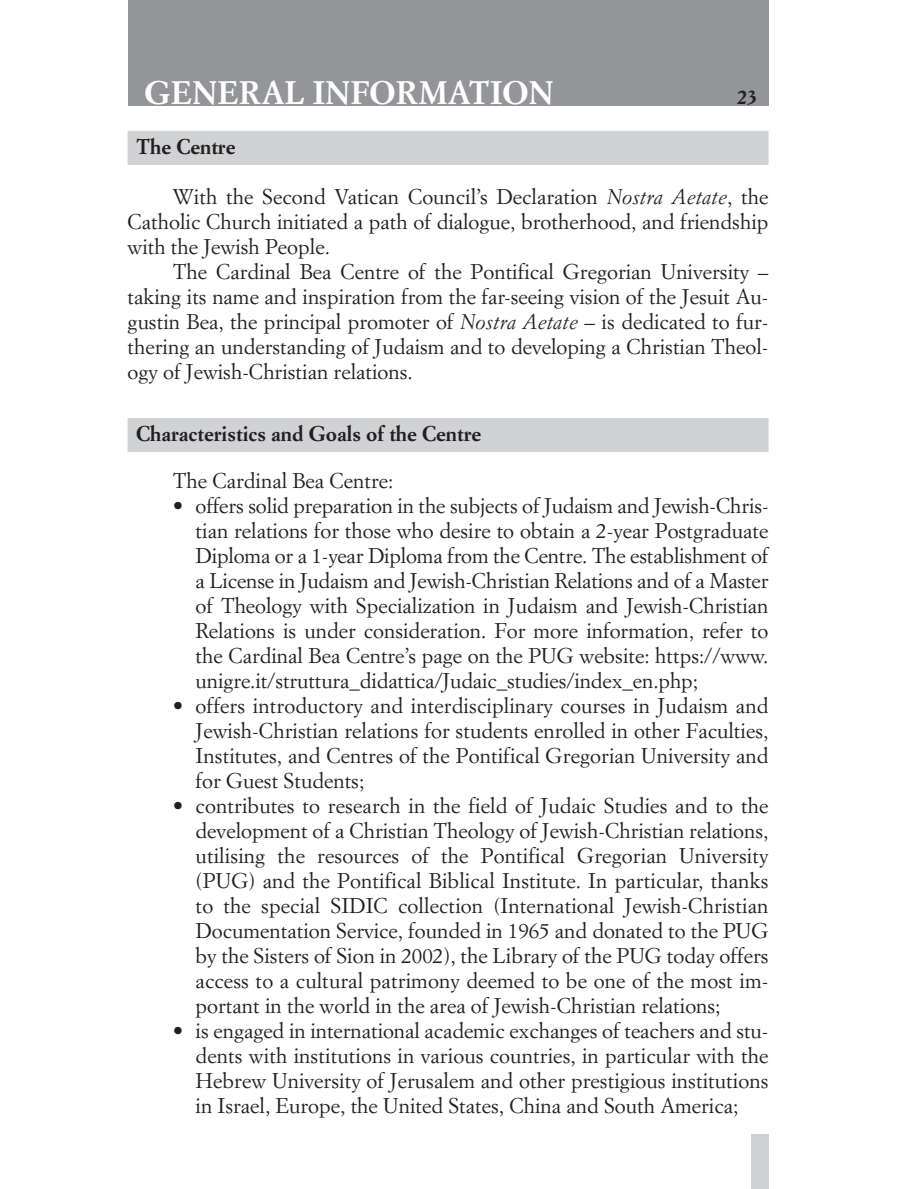
<style>
.page{position:relative;width:909px;height:1189px;background:#fff}
.page>*{position:absolute;margin:0;border:0;box-sizing:border-box;transform-origin:0 0}
.t1{font:700 32px "Simoncini Garamond";color:#fff}
.t2{font:21px/25px "Simoncini Garamond";color:#231f20;text-align:justify}
.t3{font:700 21px "Simoncini Garamond";color:#231f20}
.t4{font:700 20px "Simoncini Garamond";color:#231f20}
.s1{font-style:italic}
</style>
<div class="page">
<div style="left:128px;top:0;width:640px;height:105px;background:#939598"></div>
<div style="left:751px;top:1134px;width:17px;height:55px;background:#d1d2d4"></div>
<div style="left:128px;top:131px;width:640px;height:34px;background:#d1d2d4"></div>
<div style="left:128px;top:418px;width:640px;height:34px;background:#d1d2d4"></div>
<h1 class="t1" style="left:145px;top:79px;width:411px">GENERAL INFORMATION</h1>
<p class="t4" style="left:737px;top:88px;width:21px">23</p>
<p class="t3" style="left:136px;top:137px;width:101px">The Centre</p>
<p class="t2" style="left:128px;top:185px;width:642px;text-indent:45px">With the Second Vatican Council’s Declaration <span class="s1">Nostra Aetate</span>, the Catholic Church initiated a path of dialogue, brotherhood, and friendship with the Jewish People.</p>
<p class="t2" style="left:128px;top:260px;width:642px;text-indent:45px">The Cardinal Bea Centre of the Pontifical Gregorian University – taking its name and inspiration from the far-seeing vision of the Jesuit Au&shy;gustin Bea, the principal promoter of <span class="s1">Nostra Aetate</span> – is dedicated to fur&shy;thering an understanding of Judaism and to developing a Christian Theol&shy;ogy of Jewish-Christian relations.</p>
<p class="t3" style="left:136px;top:424px;width:347px">Characteristics and Goals of the Centre</p>
<p class="t2" style="left:173px;top:469px;width:222px">The Cardinal Bea Centre:</p>
<p class="t2" style="left:196px;top:494px;width:574px;text-indent:-23px">• offers solid preparation in the subjects of Judaism and Jewish-Chris&shy;tian relations for those who desire to obtain a 2-year Postgraduate Diploma or a 1-year Diploma from the Centre. The establishment of a License in Judaism and Jewish-Christian Relations and of a Master of Theology with Specialization in Judaism and Jewish-Christian Relations is under consideration. For more information, refer to the Cardinal Bea Centre’s page on the PUG website: https://www. unigre.it/struttura_didattica/Judaic_studies/index_en.php;</p>
<p class="t2" style="left:196px;top:694px;width:574px;text-indent:-23px">• offers introductory and interdisciplinary courses in Judaism and Jewish-Christian relations for students enrolled in other Faculties, Institutes, and Centres of the Pontifical Gregorian University and for Guest Students;</p>
<p class="t2" style="left:196px;top:794px;width:574px;text-indent:-23px">• contributes to research in the field of Judaic Studies and to the development of a Christian Theology of Jewish-Christian relations, utilising the resources of the Pontifical Gregorian University (PUG) and the Pontifical Biblical Institute. In particular, thanks to the special SIDIC collection (International Jewish-Christian Documentation Service, founded in 1965 and donated to the PUG by the Sisters of Sion in 2002), the Library of the PUG today offers access to a cultural patrimony deemed to be one of the most im&shy;portant in the world in the area of Jewish-Christian relations;</p>
<p class="t2" style="left:196px;top:1019px;width:574px;text-indent:-23px">• is engaged in international academic exchanges of teachers and stu&shy;dents with institutions in various countries, in particular with the Hebrew University of Jerusalem and other prestigious institutions in Israel, Europe, the United States, China and South America;</p>
</div>
